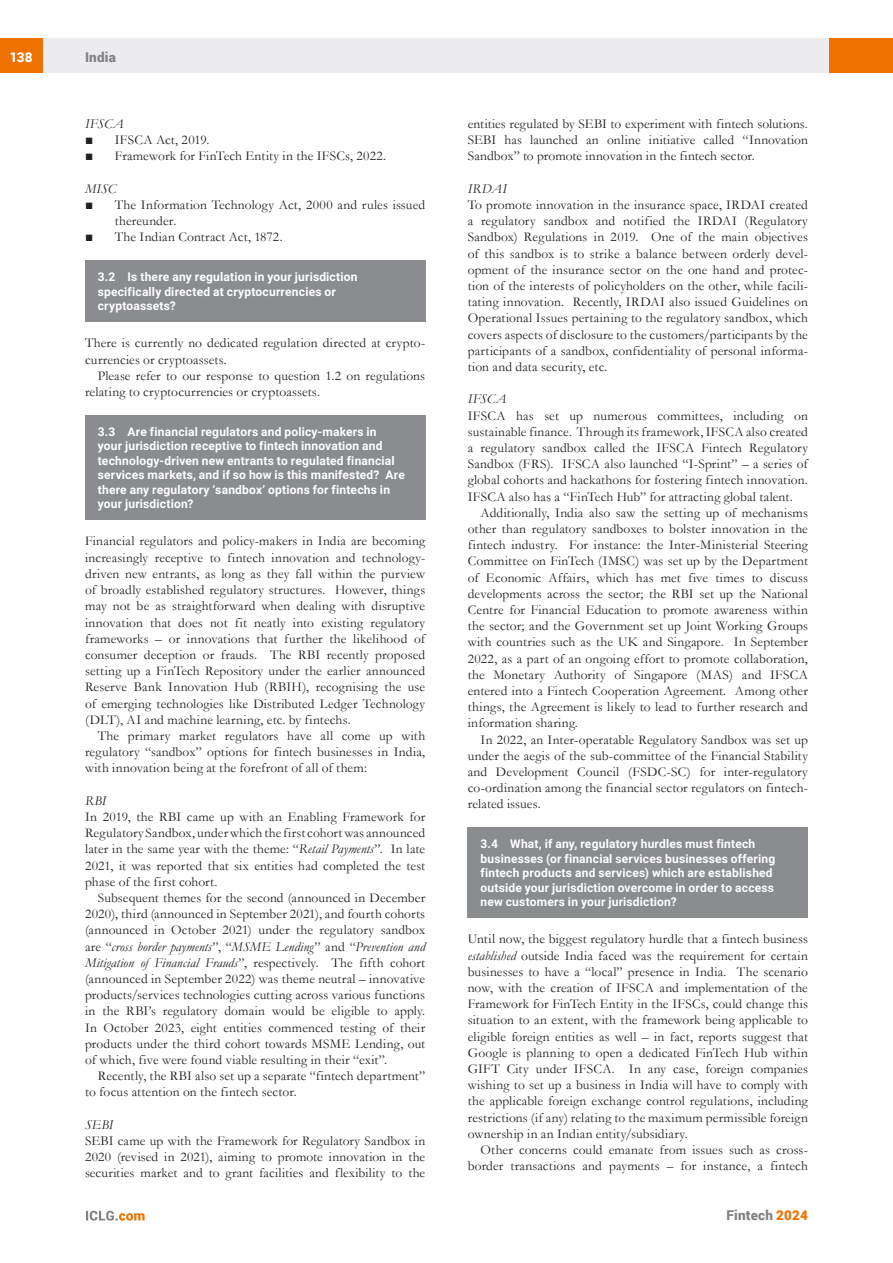
<style>
.page{position:relative;width:893px;height:1263px;background:#fff}
.page>*{position:absolute;margin:0;border:0;box-sizing:border-box;transform-origin:0 0}
.t1{font:13.5px/16.2px "Garamond";letter-spacing:.01em;color:#231f20;text-align:justify}
.t2{font:italic 13.5px "Garamond";letter-spacing:.015em;color:#231f20}
.t3{font:900 13.5px "Roboto";letter-spacing:.015em;color:#808285}
.t4{font:900 13.5px "Roboto";color:#fff}
.t5{font:700 12px/14.4px "Roboto";letter-spacing:.015em;color:#fff}
.s1{font-style:italic}
.s2{color:#ef7100}
</style>
<div class="page">
<div style="left:43px;top:38px;width:786px;height:34px;background:#ececee"></div>
<div style="left:0;top:38px;width:43px;height:34px;background:#ef7100"></div>
<div style="left:829px;top:38px;width:64px;height:34px;background:#ef7100"></div>
<svg style="left:86px;top:1211px;width:59px;height:9px"></svg>
<div style="left:468px;top:827px;width:340px;height:90px;background:#8a8c8f"></div>
<div style="left:85px;top:260px;width:340px;height:61px;background:#8a8c8f"></div>
<div style="left:85px;top:415px;width:340px;height:104px;background:#8a8c8f"></div>
<p class="t4" style="left:10px;top:48px;width:24px">138</p>
<p class="t3" style="left:85px;top:48px;width:32px">India</p>
<p class="t2" style="left:85px;top:114px;width:40px">IFSCA</p>
<p class="t1" style="left:85px;top:131px;width:126px">■ IFSCA Act, 2019.</p>
<p class="t1" style="left:85px;top:148px;width:303px">■ Framework for FinTech Entity in the IFSCs, 2022.</p>
<p class="t2" style="left:85px;top:179px;width:33px">MISC</p>
<p class="t1" style="left:115px;top:196px;width:312px;text-indent:-30px">■ The Information Technology Act, 2000 and rules issued thereunder.</p>
<p class="t1" style="left:85px;top:229px;width:199px">■ The Indian Contract Act, 1872.</p>
<p class="t5" style="left:98px;top:269px;width:261px">3.2 Is there any regulation in your jurisdiction specifically directed at cryptocurrencies or cryptoassets?</p>
<p class="t1" style="left:85px;top:335px;width:342px">There is currently no dedicated regulation directed at crypto&shy;currencies or cryptoassets.</p>
<p class="t1" style="left:85px;top:367px;width:342px;text-indent:13px">Please refer to our response to question 1.2 on regulations relating to cryptocurrencies or cryptoassets.</p>
<p class="t5" style="left:98px;top:424px;width:309px">3.3 Are financial regulators and policy-makers in<br>your jurisdiction receptive to fintech innovation and technology-driven new entrants to regulated financial services markets, and if so how is this manifested? Are there any regulatory ‘sandbox’ options for fintechs in your jurisdiction?</p>
<p class="t1" style="left:85px;top:533px;width:342px">Financial regulators and policy-makers in India are becoming increasingly receptive to fintech innovation and technology&shy;driven new entrants, as long as they fall within the purview of broadly established regulatory structures. However, things may not be as straightforward when dealing with disruptive innovation that does not fit neatly into existing regulatory frameworks – or innovations that further the likelihood of consumer deception or frauds. The RBI recently proposed setting up a FinTech Repository under the earlier announced Reserve Bank Innovation Hub (RBIH), recognising the use of emerging technologies like Distributed Ledger Technology (DLT), AI and machine learning, etc. by fintechs.</p>
<p class="t1" style="left:85px;top:727px;width:342px;text-indent:13px">The primary market regulators have all come up with regulatory “sandbox” options for fintech businesses in India, with innovation being at the forefront of all of them:</p>
<p class="t2" style="left:85px;top:791px;width:23px">RBI</p>
<p class="t1" style="left:85px;top:808px;width:342px">In 2019, the RBI came up with an Enabling Framework for Regulatory Sandbox, under which the first cohort was announced later in the same year with the theme: “<span class="s1">Retail Payments</span>”. In late 2021, it was reported that six entities had completed the test phase of the first cohort.</p>
<p class="t1" style="left:85px;top:889px;width:342px;text-indent:13px">Subsequent themes for the second (announced in December 2020), third (announced in September 2021), and fourth cohorts (announced in October 2021) under the regulatory sandbox are “<span class="s1">cross border payments</span>”, “<span class="s1">MSME Lending</span>” and “<span class="s1">Prevention and Mitigation of Financial Frauds</span>”, respectively. The fifth cohort (announced in September 2022) was theme neutral – innovative products/services technologies cutting across various functions in the RBI’s regulatory domain would be eligible to apply.<br>In October 2023, eight entities commenced testing of their products under the third cohort towards MSME Lending, out of which, five were found viable resulting in their “exit”.</p>
<p class="t1" style="left:85px;top:1067px;width:342px;text-indent:13px">Recently, the RBI also set up a separate “fintech department” to focus attention on the fintech sector.</p>
<p class="t2" style="left:85px;top:1115px;width:30px">SEBI</p>
<p class="t1" style="left:85px;top:1132px;width:342px">SEBI came up with the Framework for Regulatory Sandbox in 2020 (revised in 2021), aiming to promote innovation in the securities market and to grant facilities and flexibility to the</p>
<p class="t1" style="left:468px;top:115px;width:342px">entities regulated by SEBI to experiment with fintech solutions.<br>SEBI has launched an online initiative called “Innovation Sandbox” to promote innovation in the fintech sector.</p>
<p class="t2" style="left:468px;top:179px;width:40px">IRDAI</p>
<p class="t1" style="left:468px;top:196px;width:342px">To promote innovation in the insurance space, IRDAI created a regulatory sandbox and notified the IRDAI (Regulatory Sandbox) Regulations in 2019. One of the main objectives of this sandbox is to strike a balance between orderly devel&shy;opment of the insurance sector on the one hand and protec&shy;tion of the interests of policyholders on the other, while facili&shy;tating innovation. Recently, IRDAI also issued Guidelines on Operational Issues pertaining to the regulatory sandbox, which covers aspects of disclosure to the customers/participants by the participants of a sandbox, confidentiality of personal informa&shy;tion and data security, etc.</p>
<p class="t2" style="left:468px;top:390px;width:40px">IFSCA</p>
<p class="t1" style="left:468px;top:407px;width:342px">IFSCA has set up numerous committees, including on sustainable finance. Through its framework, IFSCA also created a regulatory sandbox called the IFSCA Fintech Regulatory Sandbox (FRS). IFSCA also launched “I-Sprint” – a series of global cohorts and hackathons for fostering fintech innovation.<br>IFSCA also has a “FinTech Hub” for attracting global talent.</p>
<p class="t1" style="left:468px;top:504px;width:342px;text-indent:13px">Additionally, India also saw the setting up of mechanisms other than regulatory sandboxes to bolster innovation in the fintech industry. For instance: the Inter-Ministerial Steering Committee on FinTech (IMSC) was set up by the Department of Economic Affairs, which has met five times to discuss developments across the sector; the RBI set up the National Centre for Financial Education to promote awareness within the sector; and the Government set up Joint Working Groups with countries such as the UK and Singapore. In September 2022, as a part of an ongoing effort to promote collaboration, the Monetary Authority of Singapore (MAS) and IFSCA entered into a Fintech Cooperation Agreement. Among other things, the Agreement is likely to lead to further research and information sharing.</p>
<p class="t1" style="left:468px;top:731px;width:342px;text-indent:13px">In 2022, an Inter-operatable Regulatory Sandbox was set up under the aegis of the sub-committee of the Financial Stability and Development Council (FSDC-SC) for inter-regulatory co-ordination among the financial sector regulators on fintech&shy;related issues.</p>
<p class="t5" style="left:480px;top:836px;width:296px">3.4 What, if any, regulatory hurdles must fintech businesses (or financial services businesses offering fintech products and services) which are established outside your jurisdiction overcome in order to access new customers in your jurisdiction?</p>
<p class="t1" style="left:468px;top:931px;width:342px">Until now, the biggest regulatory hurdle that a fintech business <span class="s1">established</span> outside India faced was the requirement for certain businesses to have a “local” presence in India. The scenario now, with the creation of IFSCA and implementation of the Framework for FinTech Entity in the IFSCs, could change this situation to an extent, with the framework being applicable to eligible foreign entities as well – in fact, reports suggest that Google is planning to open a dedicated FinTech Hub within GIFT City under IFSCA. In any case, foreign companies wishing to set up a business in India will have to comply with the applicable foreign exchange control regulations, including restrictions (if any) relating to the maximum permissible foreign ownership in an Indian entity/subsidiary.</p>
<p class="t1" style="left:468px;top:1141px;width:342px;text-align:right">Other concerns could emanate from issues such as cross&shy;border transactions and payments – for instance, a fintech</p>
<p class="t3" style="left:726px;top:1206px;width:83px">Fintech <span class="s2">2024</span></p>
</div>
